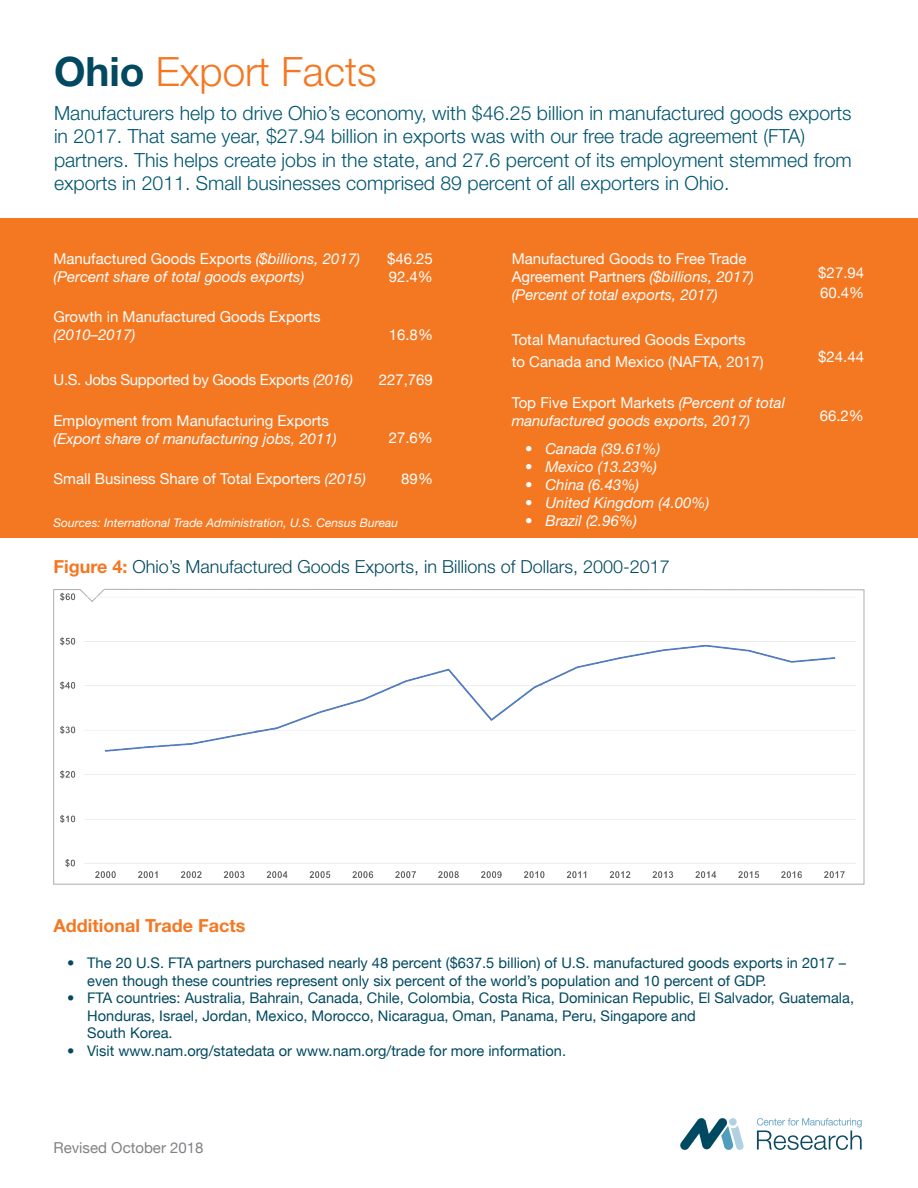
<style>
.page{position:relative;width:918px;height:1188px;background:#fff}
.page>*{position:absolute;margin:0;border:0;box-sizing:border-box;transform-origin:0 0}
.t1{font:300 40.5px "Helvetica Neue";color:#f47721}
.t2{font:300 19.5px/23.4px "Helvetica Neue";color:#00566f}
.t3{font:300 18px "Helvetica Neue";color:#004960}
.t4{font:700 18px "Helvetica Neue";color:#f47721}
.t5{font:15px/18px "Helvetica Neue";color:#fff}
.t6{font:italic 15px/18px "Helvetica Neue";color:#fff}
.t7{font:15px "Helvetica Neue";letter-spacing:-.02em;color:#fff}
.t8{font:15px "Helvetica Neue";color:#808285}
.t9{font:14.7px/17.5px "Helvetica Neue";color:#004960}
.t10{font:italic 12px "Helvetica Neue";color:#fff}
.s1{font-weight:700;color:#004960}
.s2{font-style:normal}
.s3{font-style:italic}
.s4{font-weight:700;color:#f47721}
</style>
<div class="page">
<div style="left:0;top:218px;width:918px;height:320px;background:#f47721"></div>
<img style="left:54px;top:588px;width:809px;height:296px">
<svg style="left:757px;top:1118px;width:105px;height:32px"></svg>
<svg style="left:680px;top:1118px;width:64px;height:32px"></svg>
<div style="left:729px;top:1118px;width:8px;height:8px;background:#b1d0e2;border-radius:50%"></div>
<h1 class="t1" style="left:54px;top:47px;width:324px"><span class="s1">Ohio</span> Export Facts</h1>
<p class="t2" style="left:54px;top:101px;width:799px">Manufacturers help to drive Ohio’s economy, with $46.25 billion in manufactured goods exports in 2017. That same year, $27.94 billion in exports was with our free trade agreement (FTA) partners. This helps create jobs in the state, and 27.6 percent of its employment stemmed from exports in 2011. Small businesses comprised 89 percent of all exporters in Ohio.</p>
<p class="t6" style="left:54px;top:249px;width:308px"><span class="s2">Manufactured Goods Exports</span> ($billions, 2017) (Percent share of total goods exports)</p>
<p class="t5" style="left:54px;top:307px;width:269px">Growth in Manufactured Goods Exports</p>
<p class="t6" style="left:54px;top:325px;width:83px">(2010–2017)</p>
<p class="t7" style="left:54px;top:371px;width:301px">U.S. Jobs Supported by Goods Exports <span class="s3">(2016)</span></p>
<p class="t5" style="left:54px;top:411px;width:277px">Employment from Manufacturing Exports</p>
<p class="t6" style="left:54px;top:429px;width:285px">(Export share of manufacturing jobs, 2011)</p>
<p class="t5" style="left:54px;top:469px;width:314px">Small Business Share of Total Exporters <span class="s3">(2015)</span></p>
<p class="t5" style="left:387px;top:249px;width:47px">$46.25<br>92.4%</p>
<p class="t5" style="left:389px;top:325px;width:46px">16.8%</p>
<p class="t5" style="left:379px;top:370px;width:56px">227,769</p>
<p class="t5" style="left:389px;top:428px;width:46px">27.6%</p>
<p class="t5" style="left:401px;top:470px;width:33px">89%</p>
<p class="t10" style="left:54px;top:515px;width:346px">Sources: International Trade Administration, U.S. Census Bureau</p>
<p class="t5" style="left:512px;top:249px;width:243px">Manufactured Goods to Free Trade<br>Agreement Partners <span class="s3">($billions, 2017) (Percent of total exports, 2017)</span></p>
<p class="t5" style="left:512px;top:328px;width:253px;line-height:22.5px">Total Manufactured Goods Exports<br>to Canada and Mexico (NAFTA, 2017)</p>
<p class="t6" style="left:512px;top:393px;width:275px"><span class="s2">Top Five Export Markets</span> (Percent of total manufactured goods exports, 2017)</p>
<p class="t6" style="left:525px;top:440px;width:137px">• Canada (39.61%)</p>
<p class="t6" style="left:525px;top:458px;width:133px">• Mexico (13.23%)</p>
<p class="t6" style="left:525px;top:476px;width:115px">• China (6.43%)</p>
<p class="t6" style="left:525px;top:494px;width:186px">• United Kingdom (4.00%)</p>
<p class="t6" style="left:525px;top:512px;width:113px">• Brazil (2.96%)</p>
<p class="t3" style="left:54px;top:556px;width:618px"><span class="s4">Figure 4:</span> Ohio’s Manufactured Goods Exports, in Billions of Dollars, 2000-2017</p>
<p class="t5" style="left:818px;top:262px;width:47px;line-height:20.2px">$27.94<br>60.4%</p>
<p class="t5" style="left:818px;top:347px;width:47px">$24.44</p>
<p class="t5" style="left:820px;top:406px;width:46px">66.2%</p>
<p class="t4" style="left:54px;top:915px;width:193px">Additional Trade Facts</p>
<p class="t9" style="left:87px;top:954px;width:760px;text-indent:-20px">• The 20 U.S. FTA partners purchased nearly 48 percent ($637.5 billion) of U.S. manufactured goods exports in 2017 – even though these countries represent only six percent of the world’s population and 10 percent of GDP.</p>
<p class="t9" style="left:87px;top:989px;width:768px;text-indent:-20px">• FTA countries: Australia, Bahrain, Canada, Chile, Colombia, Costa Rica, Dominican Republic, El Salvador, Guatemala,<br>Honduras, Israel, Jordan, Mexico, Morocco, Nicaragua, Oman, Panama, Peru, Singapore and<br>South Korea.</p>
<p class="t9" style="left:67px;top:1042px;width:501px">• Visit www.nam.org/statedata or www.nam.org/trade for more information.</p>
<p class="t8" style="left:54px;top:1138px;width:152px">Revised October 2018</p>
</div>
